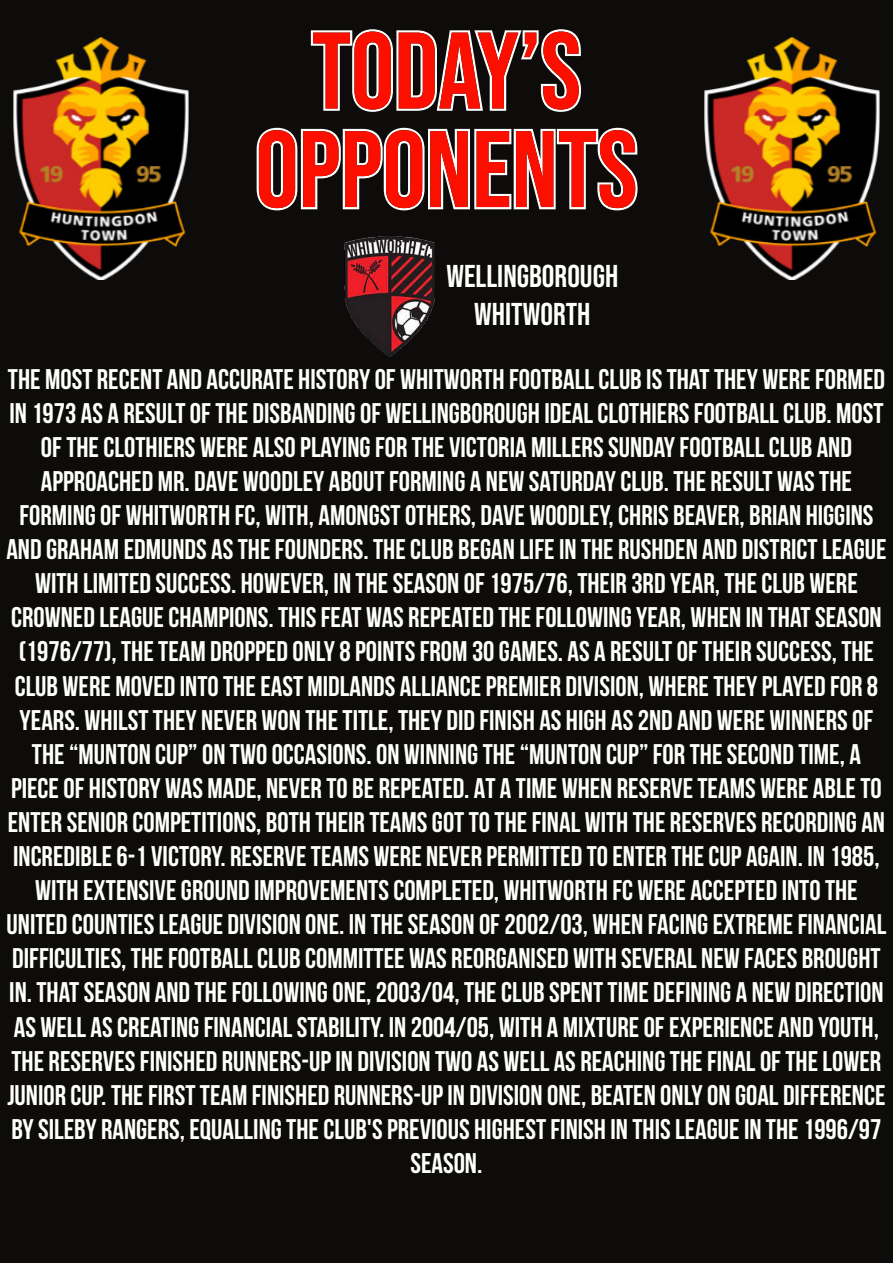
<style>
.page{position:relative;width:893px;height:1263px;background:#fff}
.page>*{position:absolute;margin:0;border:0;box-sizing:border-box;transform-origin:0 0}
.t1{font:108.45px/98.6px "Bebas Neue";color:#fd0f00;text-align:center}
.t2{font:31.5px/38px "Bebas Neue";color:#fffffe;text-align:center}
.t3{font:700 28.35px/34px "Bebas Neue";color:#fffffe;text-align:center}
</style>
<div class="page">
<div style="left:0;top:0;width:892px;height:1263px;background:#0d0c0a"></div>
<svg style="left:256px;top:29px;width:381px;height:181px"></svg>
<img style="left:13px;top:38px;width:175px;height:242px">
<img style="left:704px;top:38px;width:175px;height:242px">
<img style="left:344px;top:237px;width:91px;height:120px">
<h1 class="t1" style="left:255px;top:21px;width:384px">TODAY’S<br>OPPONENTS</h1>
<p class="t2" style="left:446px;top:257px;width:173px">WELLINGBOROUGH<br>WHITWORTH</p>
<p class="t3" style="left:6px;top:361px;width:881px">THE MOST RECENT AND ACCURATE HISTORY OF WHITWORTH FOOTBALL CLUB IS THAT THEY WERE FORMED IN 1973 AS A RESULT OF THE DISBANDING OF WELLINGBOROUGH IDEAL CLOTHIERS FOOTBALL CLUB. MOST OF THE CLOTHIERS WERE ALSO PLAYING FOR THE VICTORIA MILLERS SUNDAY FOOTBALL CLUB AND APPROACHED MR. DAVE WOODLEY ABOUT FORMING A NEW SATURDAY CLUB. THE RESULT WAS THE FORMING OF WHITWORTH FC, WITH, AMONGST OTHERS, DAVE WOODLEY, CHRIS BEAVER, BRIAN HIGGINS AND GRAHAM EDMUNDS AS THE FOUNDERS. THE CLUB BEGAN LIFE IN THE RUSHDEN AND DISTRICT LEAGUE WITH LIMITED SUCCESS. HOWEVER, IN THE SEASON OF 1975/76, THEIR 3RD YEAR, THE CLUB WERE CROWNED LEAGUE CHAMPIONS. THIS FEAT WAS REPEATED THE FOLLOWING YEAR, WHEN IN THAT SEASON (1976/77), THE TEAM DROPPED ONLY 8 POINTS FROM 30 GAMES. AS A RESULT OF THEIR SUCCESS, THE CLUB WERE MOVED INTO THE EAST MIDLANDS ALLIANCE PREMIER DIVISION, WHERE THEY PLAYED FOR 8<br>YEARS. WHILST THEY NEVER WON THE TITLE, THEY DID FINISH AS HIGH AS 2ND AND WERE WINNERS OF THE “MUNTON CUP” ON TWO OCCASIONS. ON WINNING THE “MUNTON CUP” FOR THE SECOND TIME, A PIECE OF HISTORY WAS MADE, NEVER TO BE REPEATED. AT A TIME WHEN RESERVE TEAMS WERE ABLE TO ENTER SENIOR COMPETITIONS, BOTH THEIR TEAMS GOT TO THE FINAL WITH THE RESERVES RECORDING AN INCREDIBLE 6-1 VICTORY. RESERVE TEAMS WERE NEVER PERMITTED TO ENTER THE CUP AGAIN. IN 1985, WITH EXTENSIVE GROUND IMPROVEMENTS COMPLETED, WHITWORTH FC WERE ACCEPTED INTO THE UNITED COUNTIES LEAGUE DIVISION ONE. IN THE SEASON OF 2002/03, WHEN FACING EXTREME FINANCIAL DIFFICULTIES, THE FOOTBALL CLUB COMMITTEE WAS REORGANISED WITH SEVERAL NEW FACES BROUGHT IN. THAT SEASON AND THE FOLLOWING ONE, 2003/04, THE CLUB SPENT TIME DEFINING A NEW DIRECTION AS WELL AS CREATING FINANCIAL STABILITY. IN 2004/05, WITH A MIXTURE OF EXPERIENCE AND YOUTH, THE RESERVES FINISHED RUNNERS-UP IN DIVISION TWO AS WELL AS REACHING THE FINAL OF THE LOWER JUNIOR CUP. THE FIRST TEAM FINISHED RUNNERS-UP IN DIVISION ONE, BEATEN ONLY ON GOAL DIFFERENCE BY SILEBY RANGERS, EQUALLING THE CLUB'S PREVIOUS HIGHEST FINISH IN THIS LEAGUE IN THE 1996/97<br>SEASON.</p>
</div>
